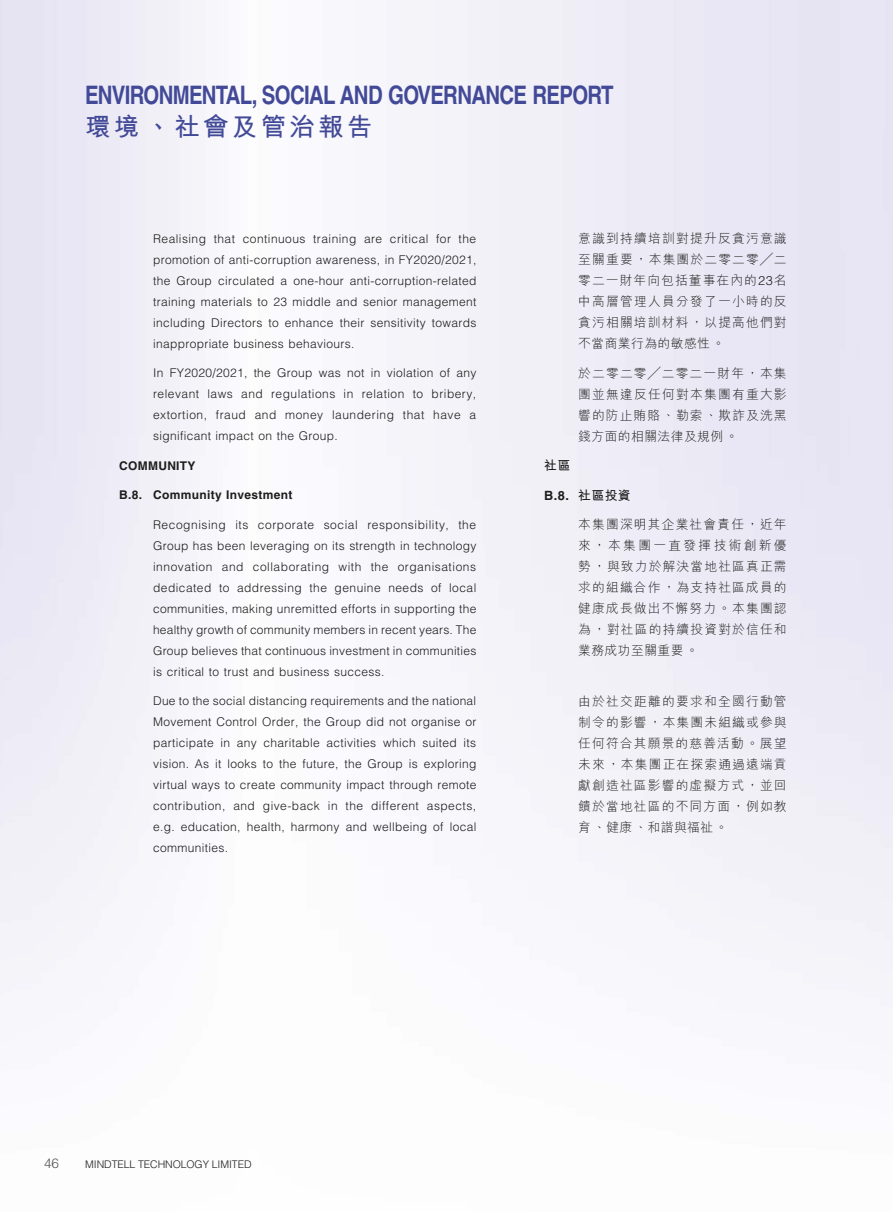
<style>
.page{position:relative;width:893px;height:1212px;background:#fff}
.page>*{position:absolute;margin:0;border:0;box-sizing:border-box;transform-origin:0 0}
.t1{font:700 25.5px "Helvetica LT Std";letter-spacing:-.035em;color:#424a98;scale:.8 1}
.t2{font:700 25.5px "M Hei HK";letter-spacing:.125em;color:#424a98}
.t3{font:300 13.5px "Helvetica LT Std";color:#575756}
.t4{font:300 12.75px/21px "M Hei HK";letter-spacing:.09em;color:#1c1c1b;text-align:justify}
.t5{font:700 12.75px "Helvetica LT Std";color:#1c1c1b}
.t6{font:700 12.75px "M Hei HK";color:#1c1c1b}
.t7{font:300 12px/21px "Helvetica LT Std";letter-spacing:.025em;color:#1c1c1b;text-align:justify}
.t8{font:700 12px "Helvetica LT Std";letter-spacing:.025em;color:#1c1c1b}
.t9{font:300 10.5px "Helvetica LT Std";letter-spacing:-.01em;color:#1c1c1b}
.s1{font-family:"Helvetica LT Std"}
.s2{font-family:"M Hei HK"}
</style>
<div class="page">
<h1 class="t1" style="left:85px;top:80px;width:662px">ENVIRONMENTAL, SOCIAL AND GOVERNANCE REPORT</h1>
<h1 class="t2" style="left:85px;top:108px;width:289px">環境、社會及管治報告</h1>
<p class="t7" style="left:153px;top:228px;width:325px">Realising that continuous training are critical for the promotion of anti-corruption awareness, in FY2020/2021, the Group circulated a one-hour anti-corruption-related training materials to 23 middle and senior management including Directors to enhance their sensitivity towards inappropriate business behaviours.</p>
<p class="t7" style="left:153px;top:362px;width:325px">In FY2020/2021, the Group was not in violation of any relevant laws and regulations in relation to bribery, extortion, fraud and money laundering that have a significant impact on the Group.</p>
<p class="t8" style="left:119px;top:458px;width:78px">COMMUNITY</p>
<p class="t8" style="left:119px;top:487px;width:175px">B.8. Community Investment</p>
<p class="t7" style="left:153px;top:514px;width:325px">Recognising its corporate social responsibility, the Group has been leveraging on its strength in technology innovation and collaborating with the organisations dedicated to addressing the genuine needs of local communities, making unremitted efforts in supporting the healthy growth of community members in recent years. The Group believes that continuous investment in communities is critical to trust and business success.</p>
<p class="t7" style="left:153px;top:690px;width:325px">Due to the social distancing requirements and the national Movement Control Order, the Group did not organise or participate in any charitable activities which suited its vision. As it looks to the future, the Group is exploring virtual ways to create community impact through remote contribution, and give-back in the different aspects, e.g. education, health, harmony and wellbeing of local communities.</p>
<p class="t4" style="left:578px;top:227px;width:210px">意識到持續培訓對提升反貪污意識至關重要，本集團於二零二零╱二零二一財年向包括董事在內的<span class="s1">23</span>名中高層管理人員分發了一小時的反貪污相關培訓材料，以提高他們對不當商業行為的敏感性。</p>
<p class="t4" style="left:578px;top:362px;width:210px">於二零二零╱二零二一財年，本集團並無違反任何對本集團有重大影響的防止賄賂、勒索、欺詐及洗黑錢方面的相關法律及規例。</p>
<p class="t6" style="left:544px;top:456px;width:27px">社區</p>
<p class="t5" style="left:544px;top:487px;width:88px">B.8. <span class="s2">社區投資</span></p>
<p class="t4" style="left:578px;top:513px;width:210px">本集團深明其企業社會責任，近年來，本集團一直發揮技術創新優勢，與致力於解決當地社區真正需求的組織合作，為支持社區成員的健康成長做出不懈努力。本集團認為，對社區的持續投資對於信任和業務成功至關重要。</p>
<p class="t4" style="left:578px;top:690px;width:210px">由於社交距離的要求和全國行動管制令的影響，本集團未組織或參與任何符合其願景的慈善活動。展望未來，本集團正在探索通過遠端貢獻創造社區影響的虛擬方式，並回饋於當地社區的不同方面，例如教育、健康、和諧與福祉。</p>
<p class="t3" style="left:44px;top:1155px;width:16px">46</p>
<p class="t9" style="left:85px;top:1158px;width:168px">MINDTELL TECHNOLOGY LIMITED</p>
</div>
